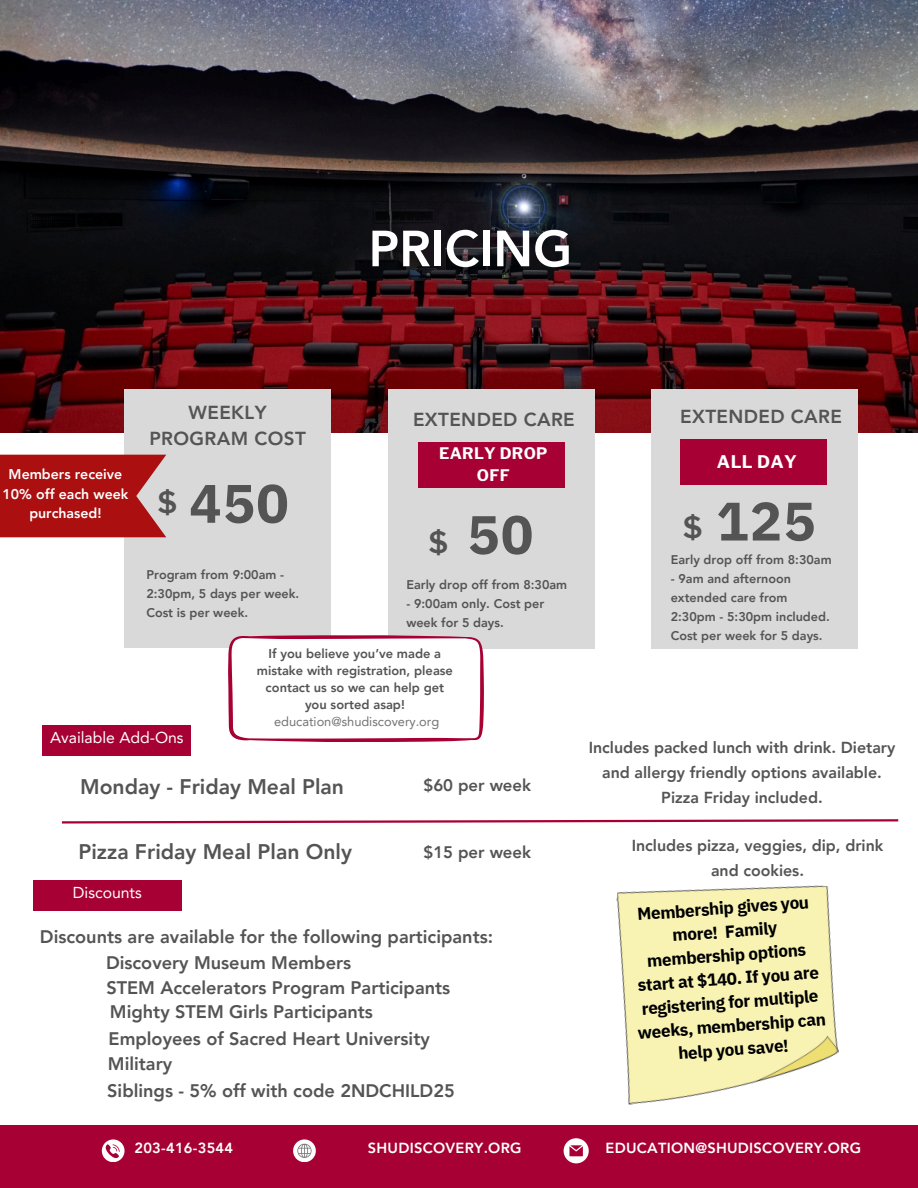
<style>
.page{position:relative;width:918px;height:1188px;background:#fff}
.page>*{position:absolute;margin:0;border:0;box-sizing:border-box;transform-origin:0 0}
.t1{font:700 54.15px "IBM Plex Sans";letter-spacing:.02em;color:#545454}
.t2{font:800 50.25px "Avenir LT Pro";color:#fff}
.t3{font:700 29.55px "Libre Franklin";color:#545454}
.t4{font:800 21.15px "Avenir LT Pro";color:#545454}
.t5{font:800 18.9px/25.8px "Avenir LT Pro";letter-spacing:.02em;color:#545454;text-align:center}
.t6{font:800 18.15px/24.6px "Avenir LT Pro";color:#545454}
.t7{font:700 17.4px "Libre Franklin";letter-spacing:.02em;color:#fff}
.t8{font:700 17.1px/23.5px "IBM Plex Sans";color:#000;text-align:center}
.t9{font:800 16.8px "Avenir LT Pro";color:#545454}
.t10{font:800 15.9px/24.8px "Avenir LT Pro";color:#545454;text-align:center}
.t11{font:700 15.9px/21.3px "Libre Franklin";letter-spacing:.02em;color:#fff;text-align:center}
.t12{font:15.75px "Avenir LT Pro";color:#fff}
.t13{font:800 14.55px "Avenir LT Pro";letter-spacing:.02em;color:#fff}
.t14{font:800 14.1px/19.6px "Avenir LT Pro";color:#fff;text-align:center}
.t15{font:800 12.9px/17.1px "Avenir LT Pro";color:#545454;text-align:center}
.t16{font:12.9px "Avenir LT Pro";color:#737373}
.t17{font:800 12.6px/18.9px "Avenir LT Pro";color:#545454}
.s1{font-family:"Libre Franklin";font-size:29.55px}
</style>
<div class="page">
<img style="left:0;top:0;width:918px;height:433px">
<div style="left:0;top:1126px;width:918px;height:62px;background:#a70034"></div>
<svg style="left:102px;top:1139px;width:22px;height:23px"></svg>
<svg style="left:293px;top:1139px;width:23px;height:23px"></svg>
<div style="left:42px;top:725px;width:149px;height:31px;background:#a70034"></div>
<svg style="left:564px;top:1138px;width:24px;height:25px"></svg>
<div style="left:33px;top:880px;width:149px;height:31px;background:#a70034"></div>
<img style="left:595px;top:885px;width:262px;height:241px">
<div style="left:125px;top:389px;width:206px;height:258px;background:#d9d9d9"></div>
<div style="left:389px;top:389px;width:206px;height:259px;background:#d9d9d9"></div>
<div style="left:419px;top:442px;width:146px;height:45px;background:#a70034"></div>
<div style="left:652px;top:389px;width:206px;height:259px;background:#d9d9d9"></div>
<div style="left:680px;top:440px;width:146px;height:45px;background:#a70034"></div>
<svg style="left:0;top:455px;width:166px;height:82px;background:#af2121"></svg>
<svg style="left:61px;top:819px;width:838px;height:5px"></svg>
<svg style="left:228px;top:635px;width:256px;height:107px"></svg>
<h2 class="t2" style="left:368px;top:228px;width:205px">PRICING</h2>
<p class="t14" style="left:3px;top:466px;width:127px">Members receive<br>10% off each week purchased!</p>
<p class="t5" style="left:149px;top:401px;width:158px">WEEKLY<br>PROGRAM COST</p>
<h3 class="t3" style="left:158px;top:485px;width:21px">$</h3>
<h1 class="t1" style="left:189px;top:467px;width:101px">450<sub>$</sub></h1>
<p class="t17" style="left:146px;top:566px;width:154px">Program from 9:00am -<br>2:30pm, 5 days per week.<br>Cost is per week.</p>
<p class="t5" style="left:413px;top:408px;width:163px">EXTENDED CARE</p>
<p class="t11" style="left:439px;top:443px;width:110px">EARLY DROP<br>OFF</p>
<h3 class="t3" style="left:429px;top:524px;width:21px">$</h3>
<h1 class="t1" style="left:467px;top:498px;width:68px">50</h1>
<h3 class="t3" style="left:503px;top:539px;width:21px">$</h3>
<p class="t17" style="left:406px;top:576px;width:162px">Early drop off from 8:30am</p>
<p class="t17" style="left:406px;top:595px;width:140px">- 9:00am only. Cost per week for 5 days.</p>
<p class="t12" style="left:50px;top:731px;width:135px">Available Add-Ons</p>
<p class="t15" style="left:257px;top:646px;width:198px">If you believe you’ve made a mistake with registration, please contact us so we can help get you sorted asap!</p>
<p class="t16" style="left:274px;top:716px;width:167px">education@shudiscovery.org</p>
<p class="t4" style="left:80px;top:778px;width:265px">Monday - Friday Meal Plan</p>
<p class="t9" style="left:423px;top:778px;width:109px">$60 per week</p>
<p class="t4" style="left:79px;top:843px;width:275px">Pizza Friday Meal Plan Only</p>
<p class="t12" style="left:73px;top:886px;width:70px">Discounts</p>
<p class="t9" style="left:423px;top:845px;width:109px">$15 per week</p>
<p class="t6" style="left:40px;top:926px;width:455px">Discounts are available for the following participants:</p>
<p class="t6" style="left:106px;top:977px;width:346px">STEM Accelerators Program Participants<br>Mighty STEM Girls Participants</p>
<p class="t6" style="left:108px;top:1028px;width:323px">Employees of Sacred Heart University<br>Military</p>
<p class="t6" style="left:107px;top:1080px;width:349px">Siblings - 5% off with code 2NDCHILD25</p>
<p class="t6" style="left:106px;top:952px;width:247px">Discovery Museum Members</p>
<p class="t5" style="left:680px;top:406px;width:163px">EXTENDED CARE</p>
<p class="t7" style="left:717px;top:451px;width:81px">ALL DAY</p>
<h1 class="t1" style="left:683px;top:485px;width:134px"><span class="s1">$</span> 125</h1>
<p class="t17" style="left:671px;top:552px;width:162px">Early drop off from 8:30am</p>
<p class="t17" style="left:671px;top:571px;width:161px">- 9am and afternoon extended care from<br>2:30pm - 5:30pm included.<br>Cost per week for 5 days.</p>
<p class="t10" style="left:589px;top:737px;width:308px">Includes packed lunch with drink. Dietary and allergy friendly options available.<br>Pizza Friday included.</p>
<p class="t10" style="left:632px;top:834px;width:253px">Includes pizza, veggies, dip, drink and cookies.</p>
<p class="t8" style="left:629px;top:903px;width:190px;rotate:-4deg">Membership gives you more! Family membership options start at $140. If you are registering for multiple weeks, membership can help you save!</p>
<p class="t13" style="left:134px;top:1142px;width:100px">203-416-3544</p>
<p class="t13" style="left:368px;top:1142px;width:155px">SHUDISCOVERY.ORG</p>
<p class="t13" style="left:606px;top:1142px;width:257px">EDUCATION@SHUDISCOVERY.ORG</p>
</div>
